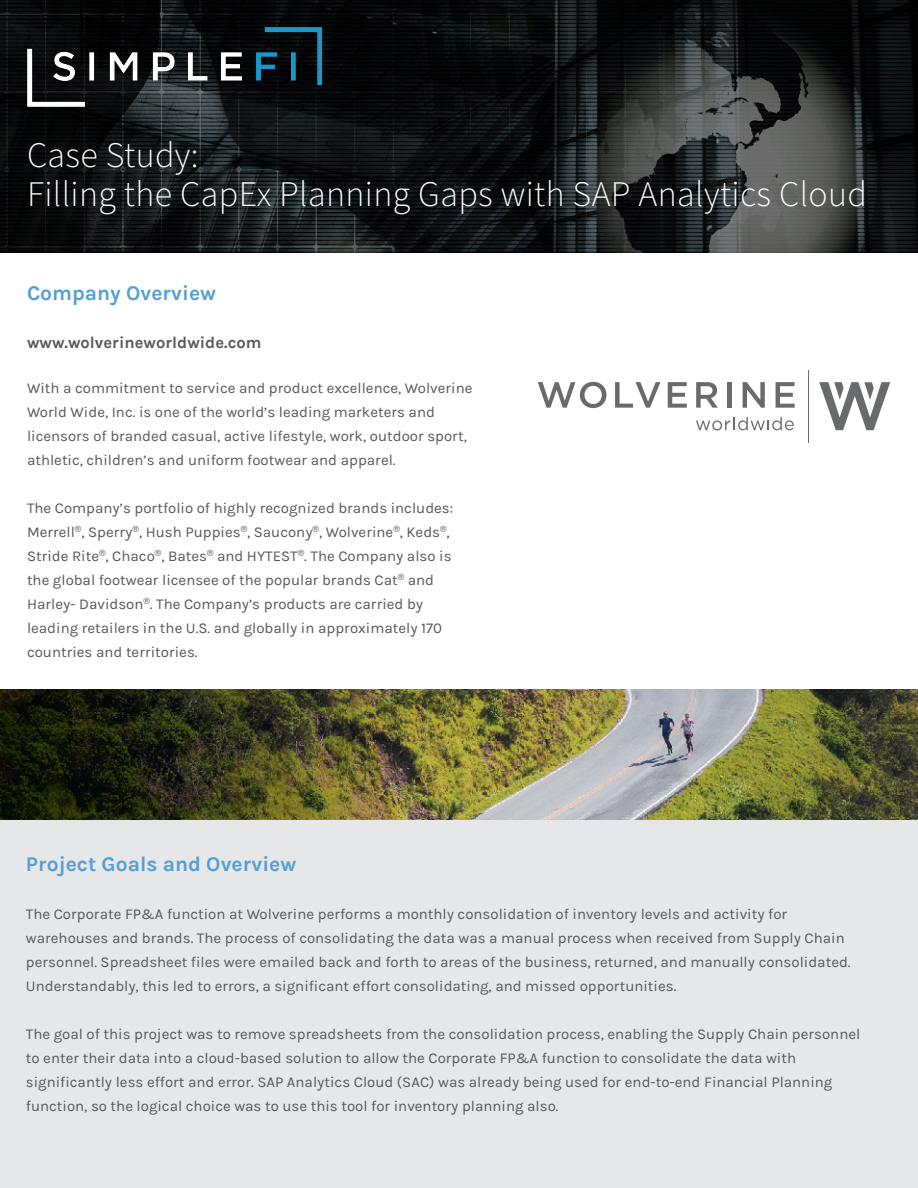
<style>
.page{position:relative;width:918px;height:1188px;background:#fff}
.page>*{position:absolute;margin:0;border:0;box-sizing:border-box;transform-origin:0 0}
.t1{font:300 36px/39px "Source Sans Pro";letter-spacing:.01em;color:#fff}
.Titles{font:700 21px "Karla";color:#559fd2}
.Titles-2{font:700 16.5px "Karla";color:#57585a}
.Paragraph{font:15px/24px "Karla";color:#57585a}
</style>
<div class="page">
<img style="left:0;top:0;width:918px;height:253px">
<div style="left:0;top:819px;width:918px;height:369px;background:#e6e7e9"></div>
<img style="left:0;top:689px;width:918px;height:131px">
<img style="left:27px;top:27px;width:295px;height:80px">
<hr style="left:808px;top:370px;width:1px;height:73px;background:#696a6c">
<svg style="left:819px;top:382px;width:71px;height:48px"></svg>
<svg style="left:668px;top:382px;width:19px;height:26px"></svg>
<svg style="left:615px;top:382px;width:45px;height:26px"></svg>
<svg style="left:538px;top:382px;width:69px;height:26px"></svg>
<svg style="left:696px;top:417px;width:98px;height:13px"></svg>
<svg style="left:696px;top:382px;width:22px;height:26px"></svg>
<div style="left:727px;top:382px;width:5px;height:26px;background:#696a6c"></div>
<svg style="left:743px;top:382px;width:22px;height:26px"></svg>
<svg style="left:776px;top:382px;width:19px;height:26px"></svg>
<p class="t1" style="left:27px;top:137px;width:842px">Case Study:<br>Filling the CapEx Planning Gaps with SAP Analytics Cloud</p>
<p class="Titles" style="left:27px;top:281px;width:191px">Company Overview</p>
<p class="Titles-2" style="left:27px;top:333px;width:236px">www.wolverineworldwide.com</p>
<p class="Paragraph" style="left:27px;top:376px;width:447px">With a commitment to service and product excellence, Wolverine World Wide, Inc. is one of the world’s leading marketers and licensors of branded casual, active lifestyle, work, outdoor sport, athletic, children’s and uniform footwear and apparel.</p>
<p class="Paragraph" style="left:27px;top:496px;width:428px">The Company’s portfolio of highly recognized brands includes:<br>Merrell<sup>®</sup>, Sperry<sup>®</sup>, Hush Puppies<sup>®</sup>, Saucony<sup>®</sup>, Wolverine<sup>®</sup>, Keds<sup>®</sup>, Stride Rite<sup>®</sup>, Chaco<sup>®</sup>, Bates<sup>®</sup> and HYTEST<sup>®</sup>. The Company also is the global footwear licensee of the popular brands Cat<sup>®</sup> and Harley- Davidson<sup>®</sup>. The Company’s products are carried by leading retailers in the U.S. and globally in approximately 170 countries and territories.</p>
<p class="Titles" style="left:26px;top:852px;width:272px">Project Goals and Overview</p>
<p class="Paragraph" style="left:26px;top:902px;width:826px">The Corporate FP&amp;A function at Wolverine performs a monthly consolidation of inventory levels and activity for warehouses and brands. The process of consolidating the data was a manual process when received from Supply Chain personnel. Spreadsheet files were emailed back and forth to areas of the business, returned, and manually consolidated.<br>Understandably, this led to errors, a significant effort consolidating, and missed opportunities.</p>
<p class="Paragraph" style="left:26px;top:1022px;width:836px">The goal of this project was to remove spreadsheets from the consolidation process, enabling the Supply Chain personnel to enter their data into a cloud-based solution to allow the Corporate FP&amp;A function to consolidate the data with significantly less effort and error. SAP Analytics Cloud (SAC) was already being used for end-to-end Financial Planning function, so the logical choice was to use this tool for inventory planning also.</p>
</div>
